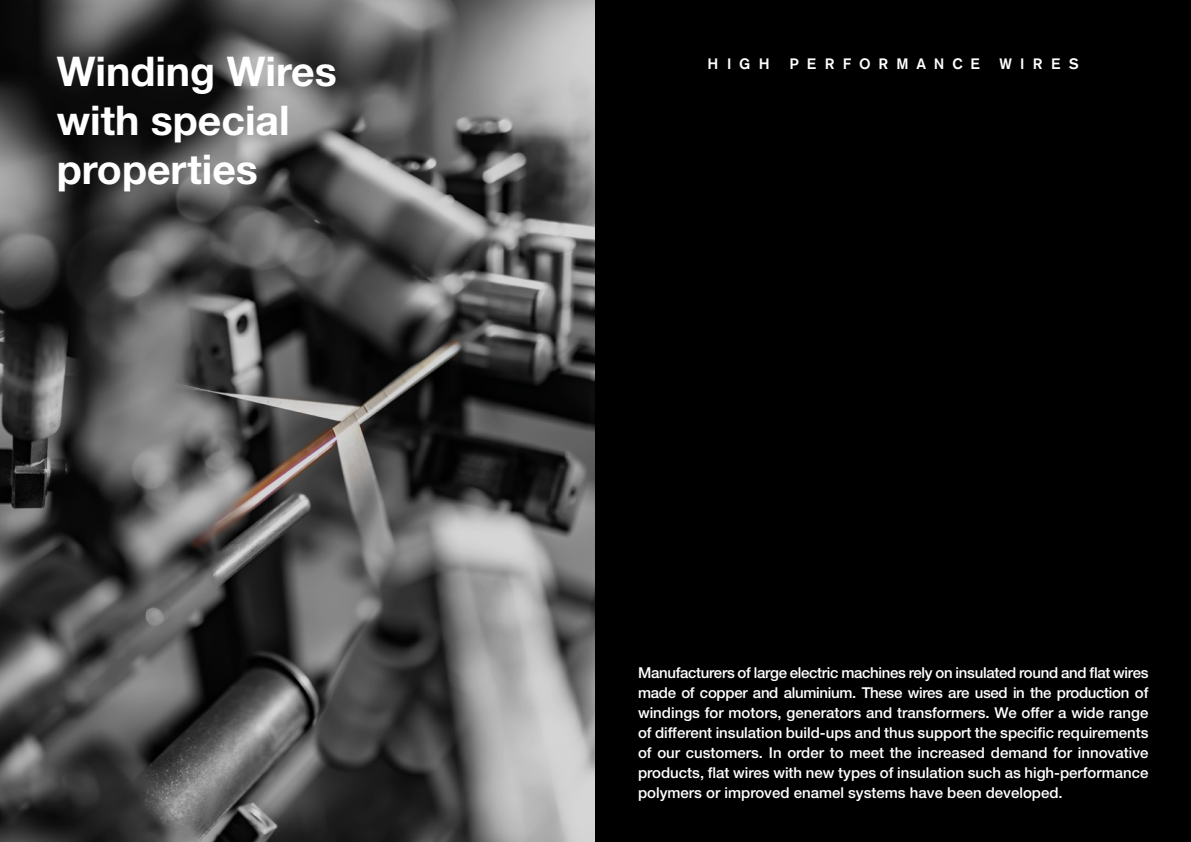
<style>
.page{position:relative;width:1191px;height:842px;background:#fff}
.page>*{position:absolute;margin:0;border:0;box-sizing:border-box;transform-origin:0 0}
.t1{font:700 41px/49.2px "Helvetica Neue LT Pro";color:#fff}
.t2{font:500 15px/20px "Helvetica Neue LT Pro";color:#fff;text-align:justify}
.t3{font:500 15px "Akzidenz Grotesk BE";letter-spacing:.52em;color:#fff}
.t4{font:500 15px "Akzidenz Grotesk BE";letter-spacing:.54em;color:#fff}
</style>
<div class="page">
<img style="left:0;top:0;width:595px;height:842px">
<div style="left:595px;top:0;width:596px;height:842px;background:#000"></div>
<h1 class="t1" style="left:57px;top:46px;width:282px">Winding Wires</h1>
<p class="t4" style="left:707px;top:54px;width:64px">HIGH</p>
<p class="t3" style="left:789px;top:54px;width:192px">PERFORMANCE</p>
<p class="t4" style="left:999px;top:54px;width:81px">WIRES</p>
<h1 class="t1" style="left:57px;top:95px;width:234px">with special properties</h1>
<p class="t2" style="left:638px;top:662px;width:512px">Manufacturers of large electric machines rely on insulated round and flat wires made of copper and aluminium. These wires are used in the production of windings for motors, generators and transformers. We offer a wide range of different insulation build-ups and thus support the specific requirements of our customers. In order to meet the increased demand for innovative products, flat wires with new types of insulation such as high-performance polymers or improved enamel systems have been developed.</p>
</div>
